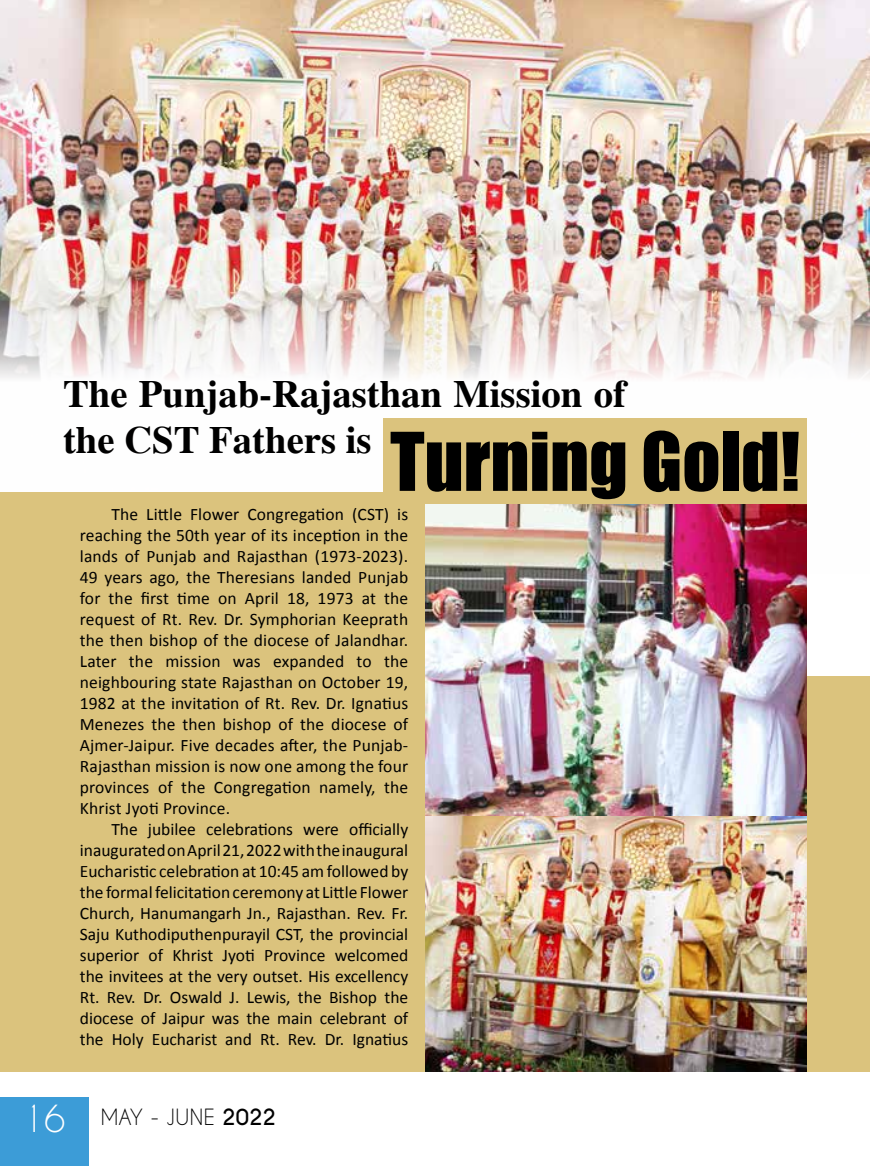
<style>
.page{position:relative;width:870px;height:1166px;background:#fff}
.page>*{position:absolute;margin:0;border:0;box-sizing:border-box;transform-origin:0 0}
.t1{font:74.73px "Impact";color:#000}
.t2{font:700 38.68px/46.4px "Times";color:#000}
.t3{font:21px "Caviar Dreams";letter-spacing:.025em;color:#000}
.t4{font:17.5px/21px "Calibri";color:#000;text-align:justify}
.s1{font-size:35px;color:#fff}
.s2{font-weight:700}
</style>
<div class="page">
<div style="left:0;top:1097px;width:88px;height:69px;background:#3c9cd7"></div>
<div style="left:806px;top:676px;width:63px;height:395px;background:#dbc37d"></div>
<img style="left:0;top:0;width:869px;height:573px">
<div style="left:383px;top:418px;width:423px;height:86px;background:#dbc37d"></div>
<div style="left:0;top:492px;width:425px;height:579px;background:#dbc37d"></div>
<img style="left:425px;top:504px;width:381px;height:567px">
<h2 class="t2" style="left:63px;top:371px;width:564px">The Punjab-Rajasthan Mission of the CST Fathers is</h2>
<h1 class="t1" style="left:390px;top:403px;width:411px">Turning Gold!</h1>
<p class="t4" style="left:80px;top:503px;width:330px;text-indent:32px">The Little Flower Congregation (CST) is reaching the 50th year of its inception in the lands of Punjab and Rajasthan (1973-2023).<br>49 years ago, the Theresians landed Punjab for the first time on April 18, 1973 at the request of Rt. Rev. Dr. Symphorian Keeprath the then bishop of the diocese of Jalandhar.<br>Later the mission was expanded to the neighbouring state Rajasthan on October 19, 1982 at the invitation of Rt. Rev. Dr. Ignatius Menezes the then bishop of the diocese of Ajmer-Jaipur. Five decades after, the Punjab-Rajasthan mission is now one among the four provinces of the Congregation namely, the Khrist Jyoti Province.</p>
<p class="t4" style="left:80px;top:818px;width:330px;text-indent:32px">The jubilee celebrations were officially inaugurated on April 21, 2022 with the inaugural Eucharistic celebration at 10:45 am followed by the formal felicitation ceremony at Little Flower Church, Hanumangarh Jn., Rajasthan. Rev. Fr.<br>Saju Kuthodiputhenpurayil CST, the provincial superior of Khrist Jyoti Province welcomed the invitees at the very outset. His excellency Rt. Rev. Dr. Oswald J. Lewis, the Bishop the diocese of Jaipur was the main celebrant of the Holy Eucharist and Rt. Rev. Dr. Ignatius</p>
<p class="t3" style="left:23px;top:1104px;width:254px"><span class="s1">16</span> MAY - JUNE <span class="s2">2022</span></p>
</div>
